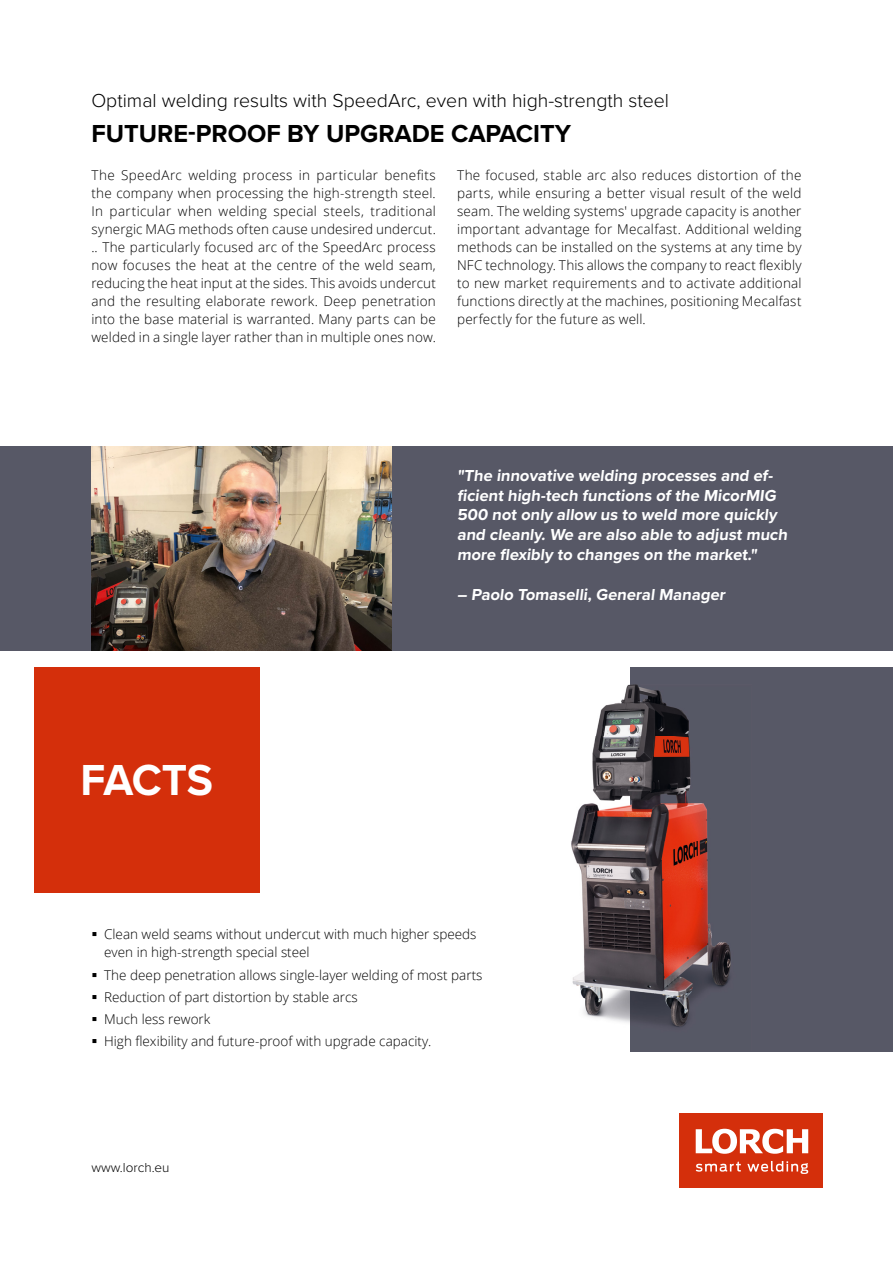
<style>
.page{position:relative;width:893px;height:1263px;background:#fff}
.page>*{position:absolute;margin:0;border:0;box-sizing:border-box;transform-origin:0 0}
.t1{font:700 45px "Proxima Nova";letter-spacing:-.02em;color:#fff}
.t2{font:700 25.5px "Proxima Nova";color:#000}
.t3{font:300 19.5px "Proxima Nova";color:#000}
.t4{font:700 16.5px/19.8px "Proxima Nova";color:#fff}
.t5{font:300 13.5px/18px "Open Sans";color:#000;text-align:justify}
.t6{font:300 13.5px "Proxima Nova";color:#000}
</style>
<div class="page">
<div style="left:680px;top:1113px;width:143px;height:74px;background:#d42f0b"></div>
<svg style="left:696px;top:1129px;width:112px;height:25px"></svg>
<svg style="left:696px;top:1161px;width:112px;height:13px"></svg>
<div style="left:34px;top:668px;width:225px;height:225px;background:#d42f0b"></div>
<div style="left:0;top:446px;width:893px;height:205px;background:#575866"></div>
<div style="left:630px;top:668px;width:263px;height:384px;background:#575866"></div>
<img style="left:571px;top:685px;width:160px;height:343px">
<img style="left:91px;top:446px;width:300px;height:205px">
<h3 class="t3" style="left:91px;top:86px;width:579px">Optimal welding results with SpeedArc, even with high-strength steel</h3>
<h2 class="t2" style="left:91px;top:114px;width:481px">FUTURE-PROOF BY UPGRADE CAPACITY</h2>
<p class="t5" style="left:91px;top:166px;width:346px">The SpeedArc welding process in particular benefits the company when processing the high-strength steel.<br>In particular when welding special steels, traditional synergic MAG methods often cause undesired undercut. .. The particularly focused arc of the SpeedArc process now focuses the heat at the centre of the weld seam, reducing the heat input at the sides. This avoids undercut and the resulting elaborate rework. Deep penetration into the base material is warranted. Many parts can be welded in a single layer rather than in multiple ones now.</p>
<p class="t5" style="left:457px;top:166px;width:346px">The focused, stable arc also reduces distortion of the parts, while ensuring a better visual result of the weld seam. The welding systems' upgrade capacity is another important advantage for Mecalfast. Additional welding methods can be installed on the systems at any time by NFC technology. This allows the company to react flexibly to new market requirements and to activate additional functions directly at the machines, positioning Mecalfast perfectly for the future as well.</p>
<h1 class="t1" style="left:80px;top:746px;width:134px">FACTS</h1>
<p class="t4" style="left:457px;top:465px;width:335px">"The innovative welding processes and ef&shy;ficient high-tech functions of the MicorMIG 500 not only allow us to weld more quickly and cleanly. We are also able to adjust much more flexibly to changes on the market."</p>
<p class="t4" style="left:457px;top:584px;width:272px">– Paolo Tomaselli, General Manager</p>
<p class="t5" style="left:104px;top:925px;width:374px;text-indent:-13px">▪ Clean weld seams without undercut with much higher speeds even in high-strength special steel</p>
<p class="t5" style="left:91px;top:965px;width:393px">▪ The deep penetration allows single-layer welding of most parts</p>
<p class="t5" style="left:91px;top:988px;width:268px">▪ Reduction of part distortion by stable arcs</p>
<p class="t5" style="left:91px;top:1010px;width:120px">▪ Much less rework</p>
<p class="t5" style="left:91px;top:1032px;width:341px">▪ High flexibility and future-proof with upgrade capacity.</p>
<p class="t6" style="left:91px;top:1157px;width:80px">www.lorch.eu</p>
</div>
